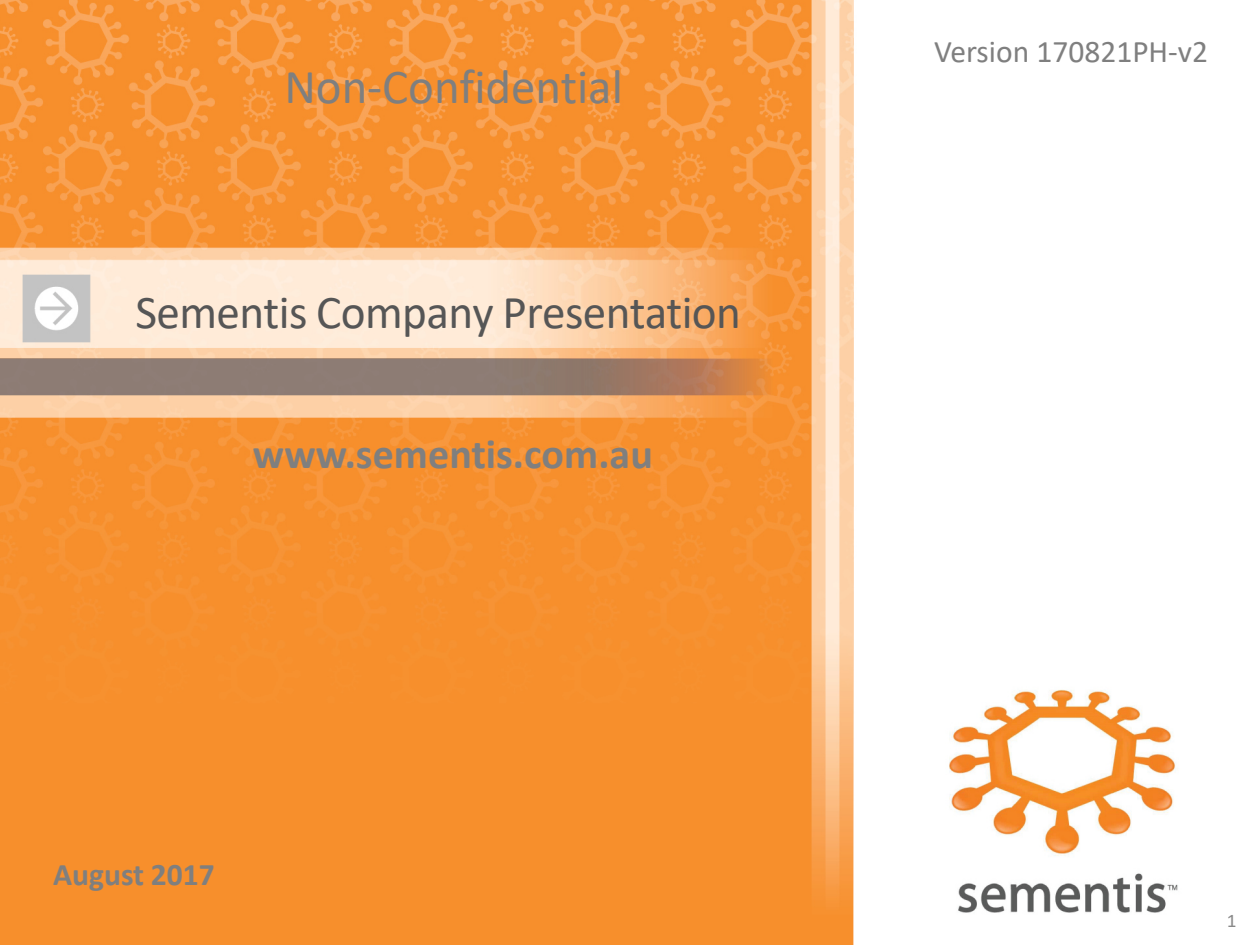
<style>
.page{position:relative;width:1260px;height:945px;background:#fff}
.page>*{position:absolute;margin:0;border:0;box-sizing:border-box;transform-origin:0 0}
.t1{font:49px "Calibri";color:#7f7f7f}
.t2{font:47.25px "Calibri";letter-spacing:-.015em;color:#565656}
.t3{font:700 42px "Calibri";color:#7f7f7f}
.t4{font:31.5px "Calibri";color:#7f7f7f}
.t5{font:700 31.5px "Calibri";color:#7f7f7f}
.t6{font:19.25px "Calibri";color:#898989}
</style>
<div class="page">
<img style="left:0;top:0;width:1178px;height:945px">
<p class="t1" style="left:284px;top:52px;width:340px">Non-Confidential</p>
<h1 class="t2" style="left:136px;top:280px;width:607px">Sementis Company Presentation</h1>
<p class="t3" style="left:253px;top:425px;width:401px">www.sementis.com.au</p>
<p class="t5" style="left:53px;top:853px;width:163px">August 2017</p>
<p class="t4" style="left:934px;top:29px;width:275px">Version 170821PH-v2</p>
<p class="t6" style="left:1227px;top:908px;width:11px">1</p>
</div>
